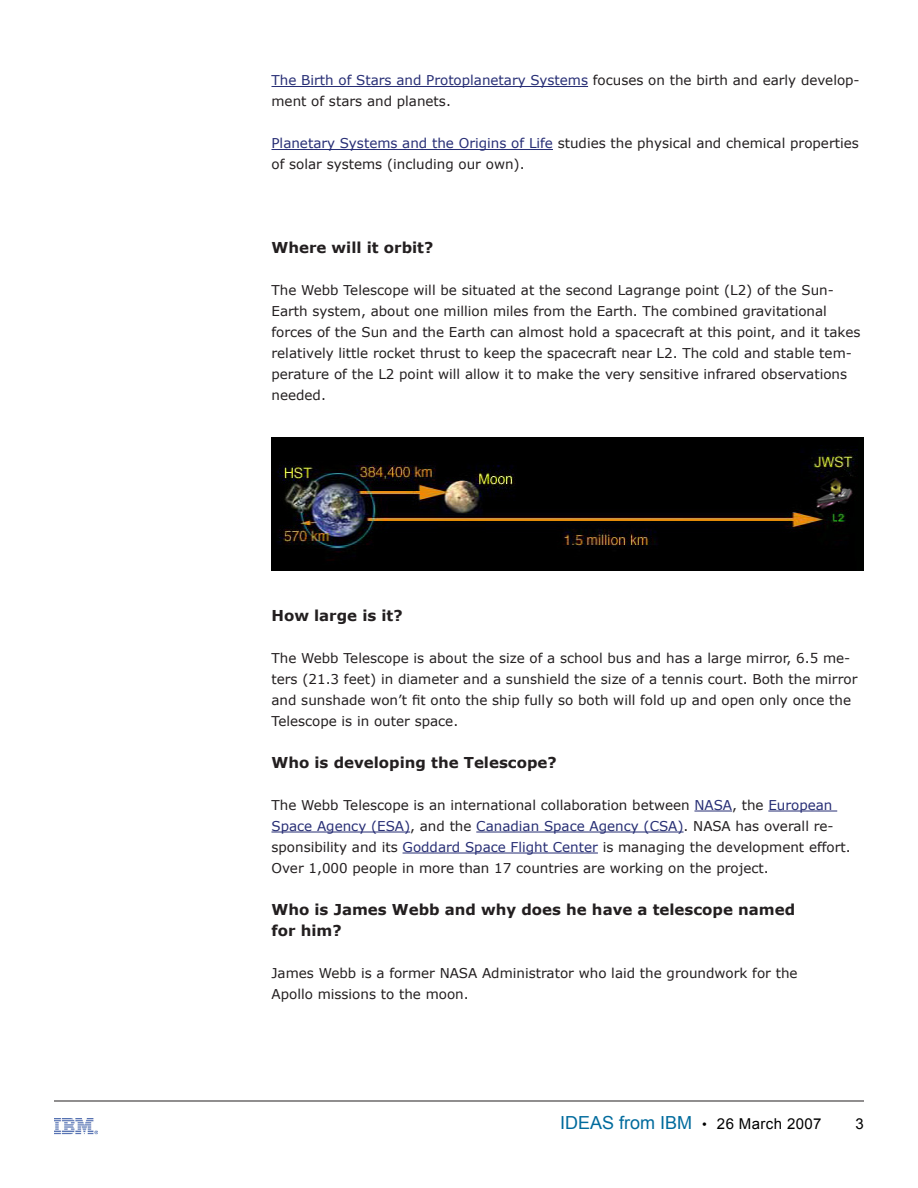
<style>
.page{position:relative;width:918px;height:1188px;background:#fff}
.page>*{position:absolute;margin:0;border:0;box-sizing:border-box;transform-origin:0 0}
.t1{font:18px "Arial";color:#006b9d}
.t2{font:700 15px/21px "Verdana";color:#231f20}
.t3{font:13.5px/21px "Verdana";color:#231f20}
.s1{color:#272e75}
.s2{color:#262e73}
.s3{font-size:13.5px;color:#000}
.s4{font-size:15px;color:#000}
</style>
<div class="page">
<hr style="left:54px;top:1101px;width:810px;height:1px;background:#231f20">
<img style="left:54px;top:1118px;width:43px;height:17px">
<hr style="left:272px;top:86px;width:316px;height:1px;background:#272e75">
<hr style="left:272px;top:149px;width:281px;height:1px;background:#272e75">
<hr style="left:694px;top:811px;width:38px;height:1px;background:#272e75">
<hr style="left:768px;top:811px;width:69px;height:1px;background:#272e75">
<hr style="left:272px;top:832px;width:138px;height:1px;background:#272e75">
<hr style="left:476px;top:832px;width:208px;height:1px;background:#262e73">
<hr style="left:403px;top:853px;width:195px;height:1px;background:#272e75">
<img style="left:271px;top:438px;width:593px;height:132px">
<p class="t3" style="left:272px;top:69px;width:590px"><span class="s1">The Birth of Stars and Protoplanetary Systems</span> focuses on the birth and early develop&shy;ment of stars and planets.</p>
<p class="t3" style="left:272px;top:132px;width:589px"><span class="s1">Planetary Systems and the Origins of Life</span> studies the physical and chemical properties of solar systems (including our own).</p>
<p class="t2" style="left:272px;top:237px;width:163px">Where will it orbit?</p>
<p class="t3" style="left:272px;top:279px;width:590px">The Webb Telescope will be situated at the second Lagrange point (L2) of the Sun-Earth system, about one million miles from the Earth. The combined gravitational forces of the Sun and the Earth can almost hold a spacecraft at this point, and it takes relatively little rocket thrust to keep the spacecraft near L2. The cold and stable tem&shy;perature of the L2 point will allow it to make the very sensitive infrared observations needed.</p>
<p class="t2" style="left:272px;top:604px;width:133px">How large is it?</p>
<p class="t3" style="left:272px;top:647px;width:587px">The Webb Telescope is about the size of a school bus and has a large mirror, 6.5 me&shy;ters (21.3 feet) in diameter and a sunshield the size of a tennis court. Both the mirror and sunshade won’t fit onto the ship fully so both will fold up and open only once the Telescope is in outer space.</p>
<p class="t2" style="left:272px;top:751px;width:287px">Who is developing the Telescope?</p>
<p class="t3" style="left:272px;top:794px;width:581px">The Webb Telescope is an international collaboration between <span class="s1">NASA</span>, the <span class="s1">European Space Agency (ESA)</span>, and the <span class="s2">Canadian Space Agency (CSA)</span>. NASA has overall re&shy;sponsibility and its <span class="s1">Goddard Space Flight Center</span> is managing the development effort.<br>Over 1,000 people in more than 17 countries are working on the project.</p>
<p class="t2" style="left:272px;top:898px;width:525px">Who is James Webb and why does he have a telescope named for him?</p>
<p class="t3" style="left:272px;top:962px;width:528px">James Webb is a former NASA Administrator who laid the groundwork for the<br>Apollo missions to the moon.</p>
<h1 class="t1" style="left:560px;top:1111px;width:263px">IDEAS from IBM <span class="s3">•</span> <span class="s4">26 March 2007</span></h1>
</div>
